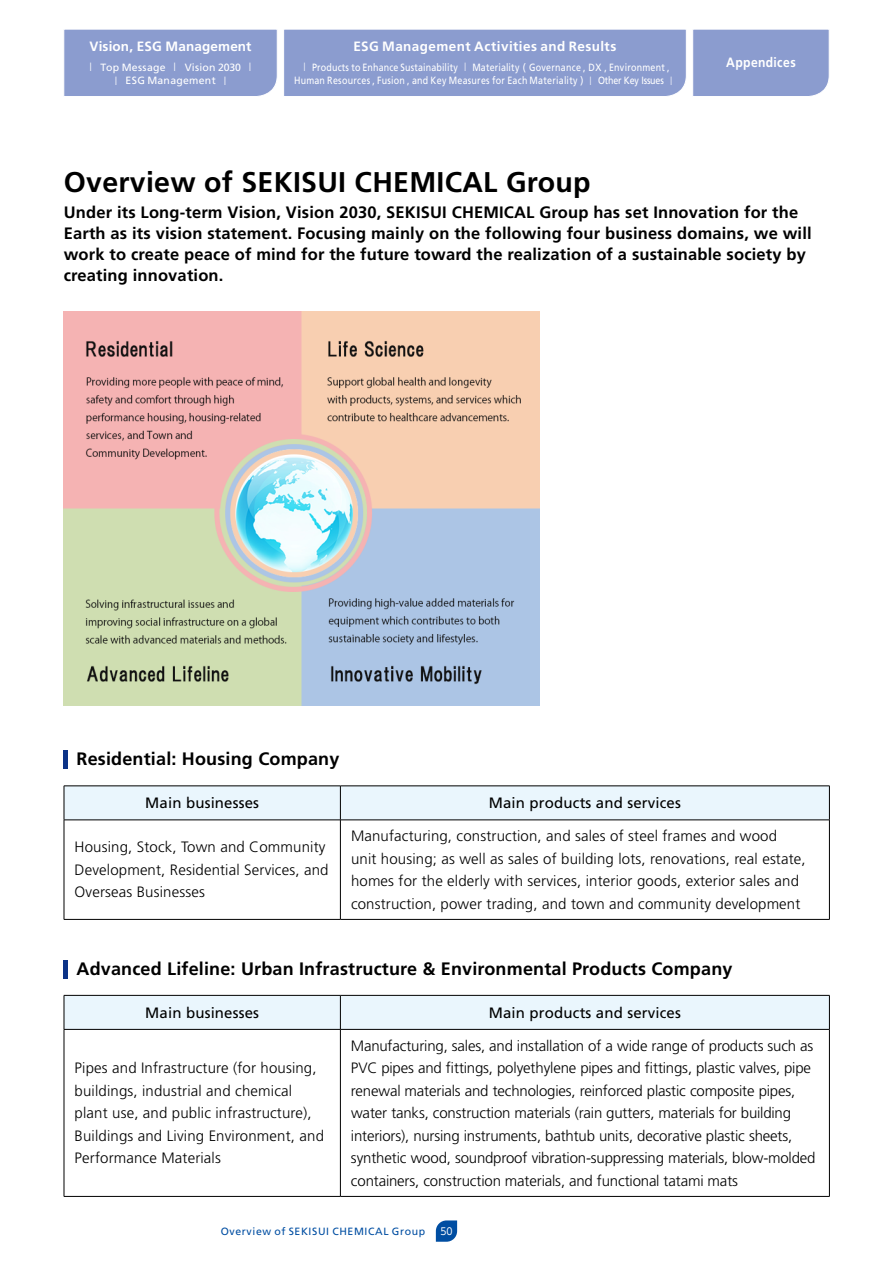
<style>
.page{position:relative;width:893px;height:1263px;background:#fff}
.page>*{position:absolute;margin:0;border:0;box-sizing:border-box;transform-origin:0 0}
.t1{font:700 28.5px "Frutiger";letter-spacing:.01em;color:#000}
.t2{font:700 18px "Frutiger";letter-spacing:.01em;color:#000}
.t3{font:700 16.5px/21px "Frutiger";letter-spacing:.01em;color:#000}
.t4{font:300 15px/22.5px "Frutiger";letter-spacing:.01em;color:#000}
.t5{font:300 15px/22.5px "Frutiger";letter-spacing:-.01em;color:#000}
.t6{font:15px "Frutiger";letter-spacing:.01em;color:#000}
.t7{font:700 13.5px "Frutiger";letter-spacing:.03em;color:#fff}
.t8{font:700 13.5px "Frutiger";letter-spacing:.01em;color:#fff}
.t9{font:700 13.5px "Frutiger";letter-spacing:.03em;color:#fff;scale:.9 1}
.t10{font:10.5px "Frutiger";letter-spacing:.025em;color:#fff;scale:.85 1}
.t11{font:10.5px "Frutiger";letter-spacing:.025em;color:#fff}
.t12{font:10.5px "Frutiger";letter-spacing:.06em;color:#004ea2}
.t13{font:9.75px "UD Shin Go Pro";color:#fff;scale:.95 1}
.t14{font:8.4px "UD Shin Go Pro";color:#fff;scale:1.25 1}
.t15{font:8.4px "UD Shin Go Pro";color:#fff;scale:1.06 1}
.s1{font-family:"UD Shin Go Pro";font-size:8.4px}
</style>
<div class="page">
<svg style="left:436px;top:1220px;width:21px;height:22px"></svg>
<div style="left:64px;top:29px;width:765px;height:67px;background:#8b9ccf"></div>
<hr style="left:64px;top:750px;width:4px;height:18px;background:#0c3388">
<hr style="left:64px;top:960px;width:4px;height:18px;background:#0c3388">
<img style="left:64px;top:312px;width:476px;height:393px">
<div style="left:65px;top:787px;width:764px;height:33px;background:#eaf6fd"></div>
<hr style="left:64px;top:786px;width:276px;height:1px;background:#000">
<hr style="left:64px;top:786px;width:1px;height:34px;background:#000">
<hr style="left:340px;top:786px;width:490px;height:1px;background:#000">
<hr style="left:340px;top:786px;width:1px;height:34px;background:#000">
<hr style="left:829px;top:786px;width:1px;height:34px;background:#000">
<hr style="left:64px;top:820px;width:1px;height:99px;background:#000">
<hr style="left:64px;top:820px;width:276px;height:1px;background:#000">
<hr style="left:340px;top:820px;width:490px;height:1px;background:#000">
<hr style="left:340px;top:820px;width:1px;height:99px;background:#000">
<hr style="left:829px;top:820px;width:1px;height:99px;background:#000">
<hr style="left:64px;top:919px;width:276px;height:1px;background:#000">
<hr style="left:340px;top:919px;width:490px;height:1px;background:#000">
<div style="left:65px;top:996px;width:764px;height:33px;background:#eaf6fd"></div>
<hr style="left:64px;top:995px;width:276px;height:1px;background:#000">
<hr style="left:64px;top:995px;width:1px;height:34px;background:#000">
<hr style="left:340px;top:995px;width:490px;height:1px;background:#000">
<hr style="left:340px;top:995px;width:1px;height:34px;background:#000">
<hr style="left:829px;top:995px;width:1px;height:34px;background:#000">
<hr style="left:64px;top:1029px;width:1px;height:167px;background:#000">
<hr style="left:64px;top:1029px;width:276px;height:1px;background:#000">
<hr style="left:340px;top:1029px;width:490px;height:1px;background:#000">
<hr style="left:340px;top:1029px;width:1px;height:167px;background:#000">
<hr style="left:829px;top:1029px;width:1px;height:167px;background:#000">
<hr style="left:64px;top:1196px;width:276px;height:1px;background:#000">
<hr style="left:340px;top:1196px;width:490px;height:1px;background:#000">
<p class="t8" style="left:89px;top:38px;width:164px">Vision, ESG Management</p>
<p class="t14" style="left:245px;top:60px;width:10px">|</p>
<p class="t14" style="left:86px;top:60px;width:10px">｜</p>
<p class="t14" style="left:170px;top:60px;width:10px">｜</p>
<p class="t11" style="left:185px;top:61px;width:58px">Vision 2030</p>
<p class="t11" style="left:101px;top:61px;width:67px">Top Message</p>
<p class="t7" style="left:353px;top:38px;width:264px">ESG Management Activities and Results</p>
<p class="t10" style="left:472px;top:61px;width:234px">Materiality ( Governance , DX , Environment ,</p>
<p class="t15" style="left:300px;top:60px;width:10px">｜</p>
<p class="t15" style="left:461px;top:60px;width:10px">｜</p>
<p class="t10" style="left:312px;top:61px;width:173px">Products to Enhance Sustainability</p>
<p class="t9" style="left:726px;top:55px;width:79px">Appendices</p>
<p class="t14" style="left:111px;top:74px;width:10px">｜</p>
<p class="t11" style="left:126px;top:75px;width:92px">ESG Management</p>
<p class="t14" style="left:220px;top:74px;width:10px">|</p>
<p class="t10" style="left:294px;top:75px;width:436px">Human Resources , Fusion , and Key Measures for Each Materiality ) <span class="s1">｜</span> Other Key Issues</p>
<p class="t15" style="left:667px;top:74px;width:10px">|</p>
<h1 class="t1" style="left:64px;top:166px;width:528px">Overview of SEKISUI CHEMICAL Group</h1>
<p class="t3" style="left:64px;top:202px;width:749px">Under its Long-term Vision, Vision 2030, SEKISUI CHEMICAL Group has set Innovation for the Earth as its vision statement. Focusing mainly on the following four business domains, we will work to create peace of mind for the future toward the realization of a sustainable society by creating innovation.</p>
<p class="t2" style="left:77px;top:748px;width:264px">Residential: Housing Company</p>
<p class="t6" style="left:145px;top:794px;width:115px">Main businesses</p>
<p class="t4" style="left:75px;top:836px;width:255px">Housing, Stock, Town and Community<br>Development, Residential Services, and<br>Overseas Businesses</p>
<p class="t4" style="left:351px;top:825px;width:456px">Manufacturing, construction, and sales of steel frames and wood unit housing; as well as sales of building lots, renovations, real estate, homes for the elderly with services, interior goods, exterior sales and construction, power trading, and town and community development</p>
<p class="t6" style="left:489px;top:794px;width:194px">Main products and services</p>
<p class="t2" style="left:77px;top:958px;width:657px">Advanced Lifeline: Urban Infrastructure &amp; Environmental Products Company</p>
<p class="t6" style="left:145px;top:1003px;width:115px">Main businesses</p>
<p class="t4" style="left:75px;top:1057px;width:251px">Pipes and Infrastructure (for housing, buildings, industrial and chemical plant use, and public infrastructure ,( Buildings and Living Environment, and Performance Materials</p>
<p class="t6" style="left:489px;top:1003px;width:194px">Main products and services</p>
<p class="t5" style="left:351px;top:1034px;width:466px">Manufacturing, sales, and installation of a wide range of products such as PVC pipes and fittings, polyethylene pipes and fittings, plastic valves, pipe renewal materials and technologies, reinforced plastic composite pipes, water tanks, construction materials (rain gutters, materials for building interiors ,) nursing instruments, bathtub units, decorative plastic sheets, synthetic wood, soundproof vibration-suppressing materials, blow-molded containers, construction materials, and functional tatami mats</p>
<p class="t12" style="left:221px;top:1225px;width:206px">Overview of SEKISUI CHEMICAL Group</p>
<p class="t13" style="left:440px;top:1223px;width:14px">50</p>
</div>
